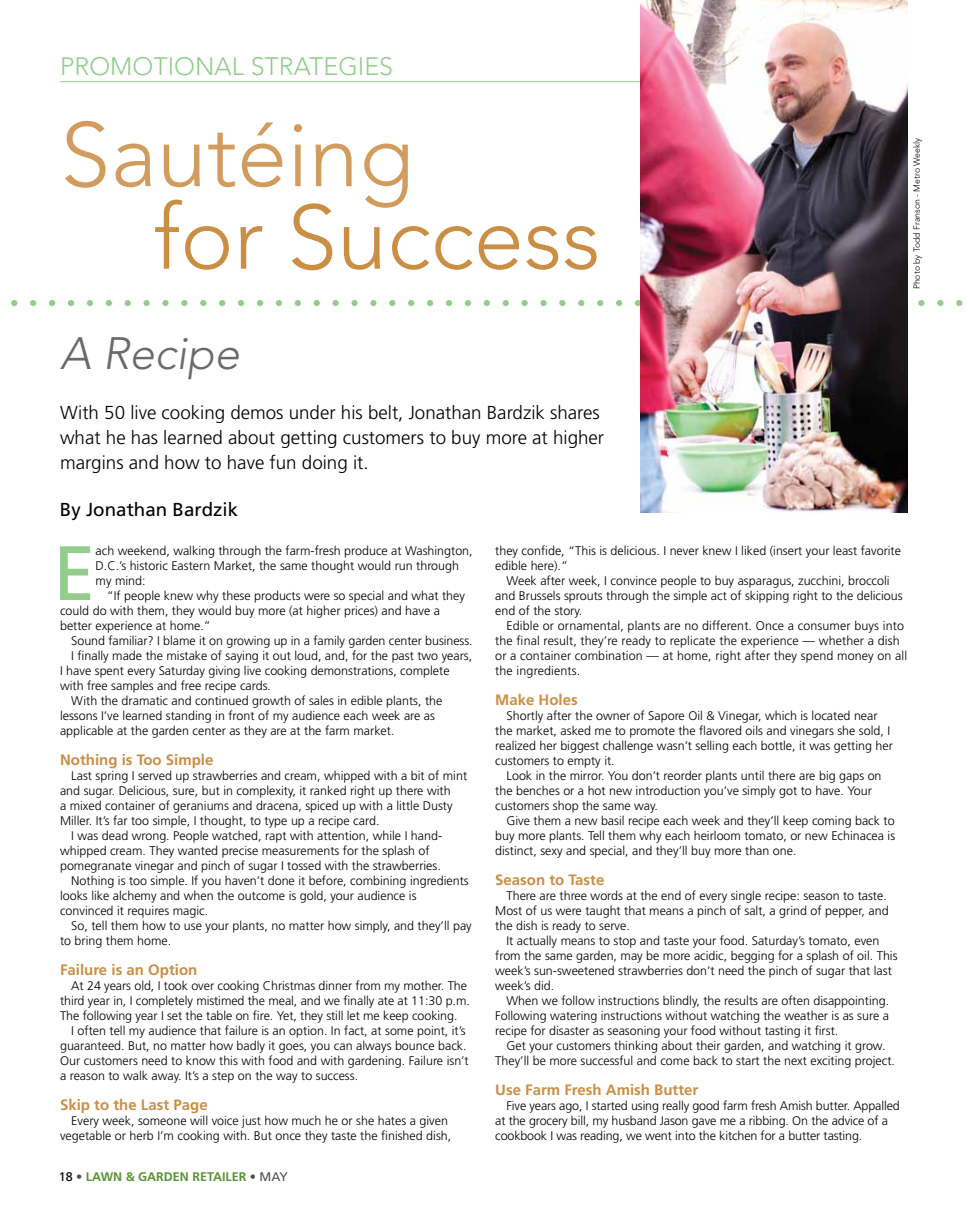
<style>
.page{position:relative;width:968px;height:1215px;background:#fff}
.page>*{position:absolute;margin:0;border:0;box-sizing:border-box;transform-origin:0 0}
.t1{font:300 90px "Avenir LT Std";color:#ca8e44}
.t2{font:300 90px "Avenir LT Std";color:#d19c5d}
.t3{font:77px "Frutiger LT Std";color:#92cd8b}
.t4{font:italic 300 45px "Avenir LT Std";color:#696a6c}
.t5{font:300 25px "Avenir LT Std";color:#92cd8b}
.t6{font:300 18.75px/25px "Frutiger LT Std";color:#000}
.t7{font:18.75px "Frutiger LT Std";color:#000}
.t8{font:700 15px "Frutiger LT Std";color:#ca8e44}
.t9{font:300 12.5px/15px "Frutiger LT Std";color:#000}
.t10{font:700 12.5px "Frutiger LT Std";color:#5a9338}
.t11{font:300 8.75px "Avenir LT Std";color:#000}
.s1{font-weight:400;color:#000}
.s2{font-weight:400;color:#4d4d4f}
</style>
<div class="page">
<hr style="left:60px;top:81px;width:848px;height:1px;background:#92cd8b">
<svg style="left:11px;top:300px;width:952px;height:6px"></svg>
<img style="left:640px;top:0;width:267px;height:513px">
<h3 class="t5" style="left:60px;top:52px;width:331px">PROMOTIONAL STRATEGIES</h3>
<h1 class="t2" style="left:60px;top:102px;width:355px">SAUTÉING</h1>
<h1 class="t1" style="left:153px;top:185px;width:448px">FOR SUCCESS</h1>
<h3 class="t4" style="left:60px;top:327px;width:181px">A Recipe</h3>
<h3 class="t6" style="left:60px;top:401px;width:545px">With 50 live cooking demos under his belt, Jonathan Bardzik shares what he has learned about getting customers to buy more at higher margins and how to have fun doing it.</h3>
<h3 class="t7" style="left:60px;top:499px;width:180px">By Jonathan Bardzik</h3>
<p class="t11" style="left:911px;top:289px;width:153px;rotate:-90deg">PHOTO BY TODD FRANSON - M ETRO WEEKLY</p>
<h2 class="t3" style="left:53px;top:528px;width:44px">E</h2>
<p class="t9" style="left:96px;top:543px;width:378px">ach weekend, walking through the farm-fresh produce at Washington,<br>D.C.’s historic Eastern Market, the same thought would run through my mind:</p>
<p class="t9" style="left:60px;top:588px;width:406px;text-indent:47px">“If people knew why these products were so special and what they could do with them, they would buy more (at higher prices) and have a better experience at home.”</p>
<p class="t9" style="left:71px;top:633px;width:403px">Sound familiar? I blame it on growing up in a family garden center business.</p>
<p class="t9" style="left:71px;top:648px;width:402px">I finally made the mistake of saying it out loud, and, for the past two years,</p>
<p class="t9" style="left:60px;top:663px;width:391px">I have spent every Saturday giving live cooking demonstrations, complete</p>
<p class="t9" style="left:60px;top:678px;width:212px">with free samples and free recipe cards.</p>
<p class="t9" style="left:71px;top:693px;width:372px">With the dramatic and continued growth of sales in edible plants, the</p>
<p class="t9" style="left:60px;top:708px;width:376px">lessons I’ve learned standing in front of my audience each week are as</p>
<p class="t9" style="left:60px;top:723px;width:336px">applicable at the garden center as they are at the farm market.</p>
<p class="t8" style="left:60px;top:751px;width:155px">Nothing is Too Simple</p>
<p class="t9" style="left:71px;top:768px;width:397px">Last spring I served up strawberries and cream, whipped with a bit of mint</p>
<p class="t9" style="left:60px;top:783px;width:392px">and sugar. Delicious, sure, but in complexity, it ranked right up there with</p>
<p class="t9" style="left:60px;top:798px;width:394px">a mixed container of geraniums and dracena, spiced up with a little Dusty</p>
<p class="t9" style="left:60px;top:813px;width:321px">Miller. It’s far too simple, I thought, to type up a recipe card.</p>
<p class="t9" style="left:71px;top:828px;width:372px">I was dead wrong. People watched, rapt with attention, while I hand-</p>
<p class="t9" style="left:60px;top:843px;width:371px">whipped cream. They wanted precise measurements for the splash of</p>
<p class="t9" style="left:60px;top:858px;width:382px">pomegranate vinegar and pinch of sugar I tossed with the strawberries.</p>
<p class="t9" style="left:71px;top:873px;width:399px">Nothing is too simple. If you haven’t done it before, combining ingredients</p>
<p class="t9" style="left:60px;top:888px;width:358px">looks like alchemy and when the outcome is gold, your audience is</p>
<p class="t9" style="left:60px;top:903px;width:150px">convinced it requires magic.</p>
<p class="t9" style="left:71px;top:918px;width:402px">So, tell them how to use your plants, no matter how simply, and they’ll pay</p>
<p class="t9" style="left:60px;top:933px;width:113px">to bring them home.</p>
<p class="t8" style="left:60px;top:961px;width:139px">Failure is an Option</p>
<p class="t9" style="left:71px;top:978px;width:397px">At 24 years old, I took over cooking Christmas dinner from my mother. The</p>
<p class="t9" style="left:60px;top:993px;width:411px">third year in, I completely mistimed the meal, and we finally ate at 11:30 p.m.</p>
<p class="t9" style="left:60px;top:1008px;width:399px">The following year I set the table on fire. Yet, they still let me keep cooking.</p>
<p class="t9" style="left:71px;top:1023px;width:396px">I often tell my audience that failure is an option. In fact, at some point, it’s</p>
<p class="t9" style="left:60px;top:1038px;width:408px">guaranteed. But, no matter how badly it goes, you can always bounce back.</p>
<p class="t9" style="left:60px;top:1053px;width:410px">Our customers need to know this with food and with gardening. Failure isn’t</p>
<p class="t9" style="left:60px;top:1068px;width:299px">a reason to walk away. It’s a step on the way to success.</p>
<p class="t8" style="left:60px;top:1096px;width:149px">Skip to the Last Page</p>
<p class="t9" style="left:60px;top:1113px;width:393px;text-align:right">Every week, someone will voice just how much he or she hates a given vegetable or herb I’m cooking with. But once they taste the finished dish,</p>
<p class="t10" style="left:59px;top:1169px;width:230px"><span class="s1">18</span> <span class="s2">•</span> LAWN &amp; GARDEN RETAILER <span class="s2">• MAY</span></p>
<p class="t9" style="left:495px;top:543px;width:407px">they confide, “This is delicious. I never knew I liked (insert your least favorite edible here).”</p>
<p class="t9" style="left:495px;top:573px;width:409px;text-indent:11px">Week after week, I convince people to buy asparagus, zucchini, broccoli and Brussels sprouts through the simple act of skipping right to the delicious end of the story.</p>
<p class="t9" style="left:495px;top:618px;width:413px;text-indent:11px">Edible or ornamental, plants are no different. Once a consumer buys into the final result, they’re ready to replicate the experience — whether a dish or a container combination — at home, right after they spend money on all the ingredients.</p>
<p class="t8" style="left:495px;top:691px;width:84px">Make Holes</p>
<p class="t9" style="left:495px;top:708px;width:399px;text-indent:11px">Shortly after the owner of Sapore Oil &amp; Vinegar, which is located near the market, asked me to promote the flavored oils and vinegars she sold, I realized her biggest challenge wasn’t selling each bottle, it was getting her customers to empty it.</p>
<p class="t9" style="left:495px;top:768px;width:388px;text-indent:11px">Look in the mirror. You don’t reorder plants until there are big gaps on the benches or a hot new introduction you’ve simply got to have. Your customers shop the same way.</p>
<p class="t9" style="left:495px;top:813px;width:401px;text-align:justify;text-indent:11px">Give them a new basil recipe each week and they’ll keep coming back to buy more plants. Tell them why each heirloom tomato, or new Echinacea is distinct, sexy and special, and they’ll buy more than one.</p>
<p class="t8" style="left:495px;top:871px;width:111px">Season to Taste</p>
<p class="t9" style="left:495px;top:888px;width:395px;text-indent:11px">There are three words at the end of every single recipe: season to taste.<br>Most of us were taught that means a pinch of salt, a grind of pepper, and the dish is ready to serve.</p>
<p class="t9" style="left:495px;top:933px;width:404px;text-indent:11px">It actually means to stop and taste your food. Saturday’s tomato, even from the same garden, may be more acidic, begging for a splash of oil. This week’s sun-sweetened strawberries don’t need the pinch of sugar that last week’s did.</p>
<p class="t9" style="left:495px;top:993px;width:395px;text-align:justify;text-indent:11px">When we follow instructions blindly, the results are often disappointing.<br>Following watering instructions without watching the weather is as sure a recipe for disaster as seasoning your food without tasting it first.</p>
<p class="t9" style="left:495px;top:1038px;width:401px;text-align:center">Get your customers thinking about their garden, and watching it grow.<br>They’ll be more successful and come back to start the next exciting project.</p>
<p class="t8" style="left:495px;top:1081px;width:205px">Use Farm Fresh Amish Butter</p>
<p class="t9" style="left:495px;top:1098px;width:406px;text-indent:11px">Five years ago, I started using really good farm fresh Amish butter. Appalled at the grocery bill, my husband Jason gave me a ribbing. On the advice of a cookbook I was reading, we went into the kitchen for a butter tasting.</p>
</div>
